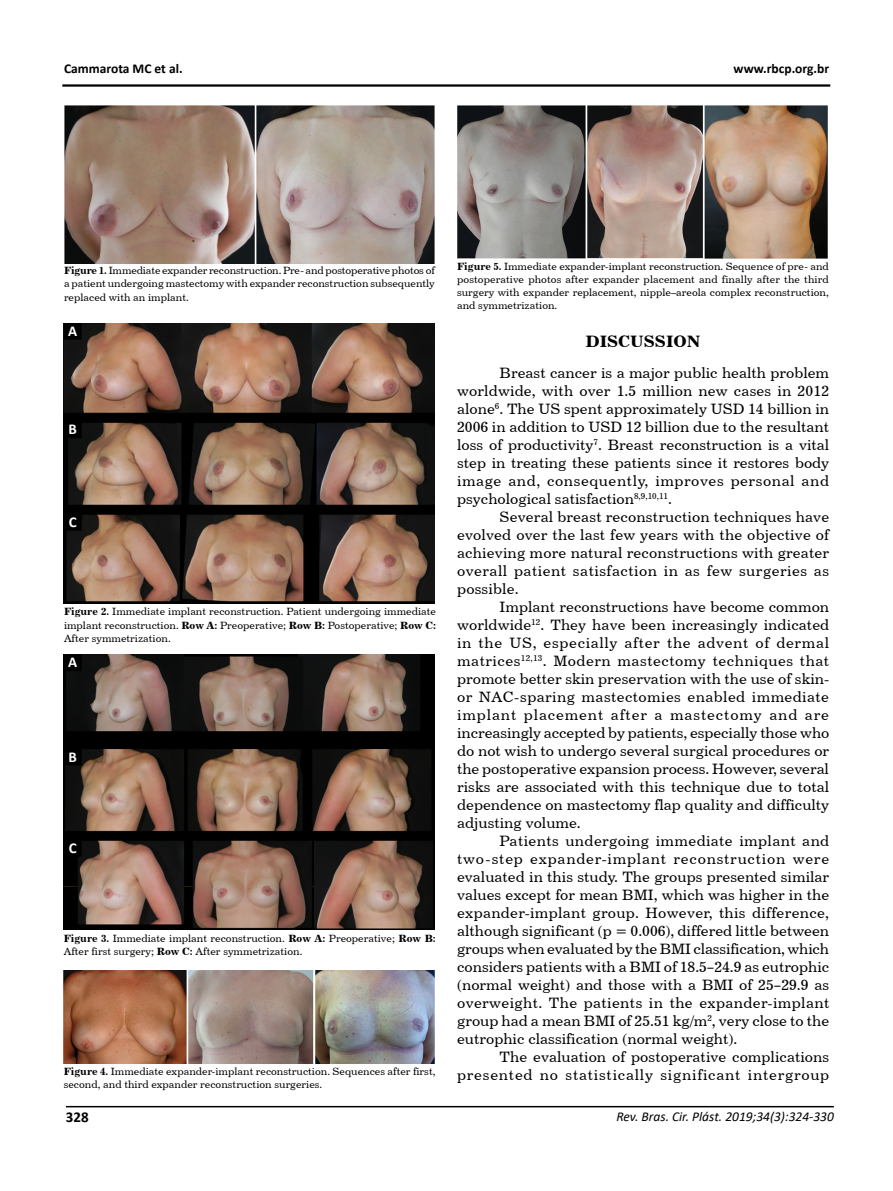
<style>
.page{position:relative;width:893px;height:1191px;background:#fff}
.page>*{position:absolute;margin:0;border:0;box-sizing:border-box;transform-origin:0 0}
.t1{font:16.5px "Century 731 BT Bold A";color:#000}
.t2{font:15px/18px "Century 731 BT Roman A";color:#000;text-align:justify}
.t3{font:15px/18px "Century 731 BT Roman A";letter-spacing:.05em;color:#000;text-align:right}
.t4{font:700 15px "Calibri";color:#fff}
.t5{font:700 15px "Calibri";color:#000}
.t6{font:italic 13.5px "Calibri";color:#000}
.t7{font:700 13.5px "Calibri";color:#000}
.t8{font:10.5px/13.2px "Century 731 BT Roman A";color:#000;text-align:justify}
.s1{font-family:"Century 731 BT Bold A"}
.s2{font-family:"Cambria"}
</style>
<div class="page">
<hr style="left:66px;top:1106px;width:768px;height:1px;background:#000">
<hr style="left:62px;top:84px;width:768px;height:3px;background:#000">
<img style="left:457px;top:106px;width:371px;height:153px">
<img style="left:64px;top:105px;width:371px;height:158px">
<img style="left:64px;top:970px;width:371px;height:93px">
<img style="left:64px;top:323px;width:371px;height:280px">
<div style="left:64px;top:324px;width:17px;height:15px;background:#000"></div>
<div style="left:64px;top:323px;width:18px;height:17px;border:2px solid #000"></div>
<div style="left:64px;top:422px;width:17px;height:15px;background:#000"></div>
<div style="left:64px;top:421px;width:18px;height:17px;border:2px solid #000"></div>
<div style="left:64px;top:515px;width:17px;height:15px;background:#000"></div>
<div style="left:64px;top:514px;width:18px;height:16px;border:2px solid #000"></div>
<img style="left:64px;top:654px;width:371px;height:275px">
<div style="left:64px;top:655px;width:17px;height:15px;background:#000"></div>
<div style="left:64px;top:654px;width:18px;height:17px;border:2px solid #000"></div>
<div style="left:64px;top:749px;width:17px;height:15px;background:#000"></div>
<div style="left:64px;top:748px;width:18px;height:17px;border:2px solid #000"></div>
<div style="left:64px;top:841px;width:17px;height:15px;background:#000"></div>
<div style="left:64px;top:840px;width:18px;height:16px;border:2px solid #000"></div>
<p class="t7" style="left:64px;top:59px;width:120px">Cammarota MC et al.</p>
<p class="t7" style="left:734px;top:59px;width:97px">www.rbcp.org.br</p>
<p class="t8" style="left:64px;top:264px;width:372px"><span class="s1">Figure 1.</span> Immediate expander reconstruction. Pre- and postoperative photos of a patient undergoing mastectomy with expander reconstruction subsequently replaced with an implant.</p>
<p class="t4" style="left:68px;top:320px;width:11px">A</p>
<p class="t4" style="left:68px;top:419px;width:10px">B</p>
<p class="t4" style="left:69px;top:511px;width:9px">C</p>
<p class="t8" style="left:64px;top:605px;width:374px"><span class="s1">Figure 2.</span> Immediate implant reconstruction. Patient undergoing immediate implant reconstruction. <span class="s1">Row A:</span> Preoperative; <span class="s1">Row B:</span> Postoperative; <span class="s1">Row C:<br></span>After symmetrization.</p>
<p class="t4" style="left:68px;top:651px;width:11px">A</p>
<p class="t4" style="left:68px;top:746px;width:10px">B</p>
<p class="t4" style="left:69px;top:837px;width:9px">C</p>
<p class="t8" style="left:64px;top:931px;width:374px"><span class="s1">Figure 3.</span> Immediate implant reconstruction. <span class="s1">Row A:</span> Preoperative; <span class="s1">Row B:<br></span>After first surgery; <span class="s1">Row C:</span> After symmetrization.</p>
<p class="t8" style="left:64px;top:1064px;width:373px"><span class="s1">Figure 4.</span> Immediate expander-implant reconstruction. Sequences after first, second, and third expander reconstruction surgeries.</p>
<p class="t8" style="left:457px;top:259px;width:373px"><span class="s1">Figure 5.</span> Immediate expander-implant reconstruction. Sequence of pre- and postoperative photos after expander placement and finally after the third surgery with expander replacement, nipple–areola complex reconstruction, and symmetrization.</p>
<p class="t1" style="left:586px;top:331px;width:116px">DISCUSSION</p>
<p class="t2" style="left:457px;top:363px;width:374px;text-indent:43px">Breast cancer is a major public health problem worldwide, with over 1.5 million new cases in 2012 alone<sup>6</sup>. The US spent approximately USD 14 billion in 2006 in addition to USD 12 billion due to the resultant loss of productivity<sup>7</sup>. Breast reconstruction is a vital step in treating these patients since it restores body image and, consequently, improves personal and psychological satisfaction<sup>8,9,10,11</sup>.</p>
<p class="t2" style="left:457px;top:507px;width:374px;text-indent:43px">Several breast reconstruction techniques have evolved over the last few years with the objective of achieving more natural reconstructions with greater overall patient satisfaction in as few surgeries as possible.</p>
<p class="t2" style="left:457px;top:597px;width:374px;text-indent:43px">Implant reconstructions have become common worldwide<sup>12</sup>. They have been increasingly indicated in the US, especially after the advent of dermal matrices<sup>12,13</sup>. Modern mastectomy techniques that promote better skin preservation with the use of skin&shy;or NAC-sparing mastectomies enabled immediate implant placement after a mastectomy and are increasingly accepted by patients, especially those who do not wish to undergo several surgical procedures or the postoperative expansion process. However, several risks are associated with this technique due to total dependence on mastectomy flap quality and difficulty adjusting volume.</p>
<p class="t2" style="left:457px;top:831px;width:374px;text-indent:43px">Patients undergoing immediate implant and two-step expander-implant reconstruction were evaluated in this study. The groups presented similar values except for mean BMI, which was higher in the expander-implant group. However, this difference, although significant (p = 0.006), differed little between groups when evaluated by the BMI classification, which considers patients with a BMI of 18.5<span class="s2">–</span>24.9 as eutrophic (normal weight) and those with a BMI of 25<span class="s2">–</span>29.9 as overweight. The patients in the expander-implant group had a mean BMI of 25.51 kg/m<sup>2</sup>, very close to the eutrophic classification (normal weight).</p>
<p class="t3" style="left:457px;top:1047px;width:374px">The evaluation of postoperative complications presented no statistically significant intergroup</p>
<p class="t5" style="left:66px;top:1106px;width:24px">328</p>
<p class="t6" style="left:616px;top:1107px;width:219px">Rev. Bras. Cir. Plást. 2019;34(3):324-330</p>
</div>
